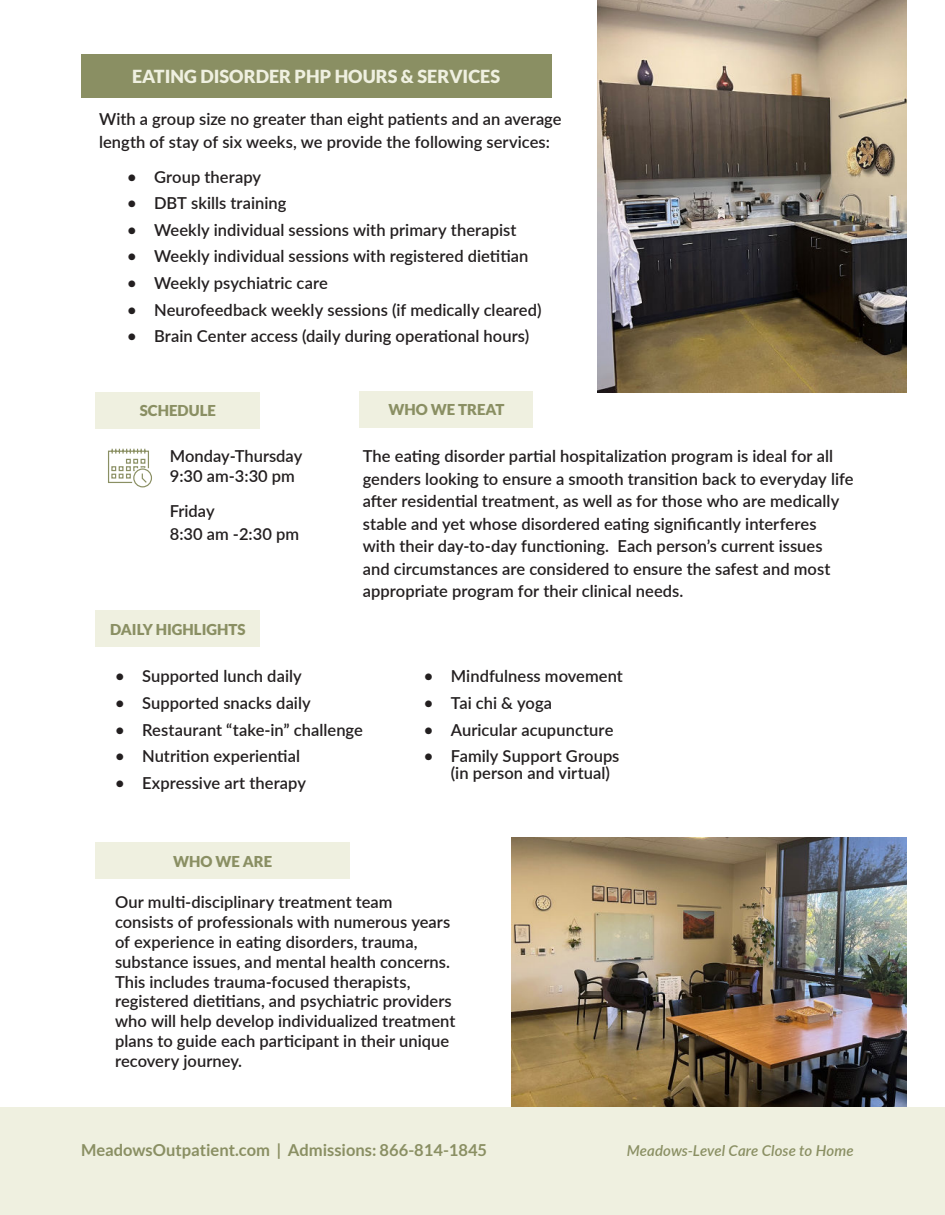
<style>
.page{position:relative;width:945px;height:1215px;background:#fff}
.page>*{position:absolute;margin:0;border:0;box-sizing:border-box;transform-origin:0 0}
.t1{font:900 18px "Lato";color:#eff0e0}
.t2{font:600 16.5px/19.8px "Lato";letter-spacing:.005em;color:#231f20}
.t3{font:700 16.5px "Lato";color:#8a8f63}
.t4{font:900 15px "Lato";color:#8a8f63}
.t5{font:italic 600 15px "Lato";letter-spacing:.005em;color:#8a8f63}
</style>
<div class="page">
<div style="left:81px;top:54px;width:470px;height:43px;background:#8a8f63"></div>
<div style="left:0;top:1107px;width:945px;height:108px;background:#eff0e0"></div>
<div style="left:96px;top:392px;width:164px;height:36px;background:#eff0e0"></div>
<div style="left:96px;top:611px;width:164px;height:36px;background:#eff0e0"></div>
<div style="left:96px;top:843px;width:254px;height:36px;background:#eff0e0"></div>
<div style="left:360px;top:391px;width:173px;height:36px;background:#eff0e0"></div>
<img style="left:597px;top:0;width:309px;height:392px">
<svg style="left:108px;top:448px;width:44px;height:40px"></svg>
<img style="left:512px;top:837px;width:394px;height:270px">
<p class="t1" style="left:132px;top:66px;width:370px">EATING DISORDER PHP HOURS &amp; SERVICES</p>
<p class="t2" style="left:99px;top:107px;width:464px;line-height:22.5px">With a group size no greater than eight patients and an average length of stay of six weeks, we provide the following services:</p>
<p class="t2" style="left:127px;top:168px;width:136px">• Group therapy</p>
<p class="t2" style="left:127px;top:193px;width:161px">• DBT skills training</p>
<p class="t2" style="left:127px;top:219px;width:391px">• Weekly individual sessions with primary therapist</p>
<p class="t2" style="left:127px;top:246px;width:403px">• Weekly individual sessions with registered dietitian</p>
<p class="t2" style="left:127px;top:272px;width:202px">• Weekly psychiatric care</p>
<p class="t2" style="left:127px;top:299px;width:416px">• Neurofeedback weekly sessions (if medically cleared)</p>
<p class="t2" style="left:127px;top:326px;width:404px">• Brain Center access (daily during operational hours)</p>
<p class="t4" style="left:140px;top:402px;width:78px">SCHEDULE</p>
<p class="t2" style="left:170px;top:445px;width:134px;line-height:20.2px">Monday-Thursday<br>9:30 am-3:30 pm</p>
<p class="t2" style="left:170px;top:498px;width:131px;line-height:23.2px">Friday<br>8:30 am -2:30 pm</p>
<p class="t4" style="left:110px;top:621px;width:137px">DAILY HIGHLIGHTS</p>
<p class="t4" style="left:388px;top:401px;width:118px">WHO WE TREAT</p>
<p class="t2" style="left:363px;top:444px;width:492px;line-height:22.5px">The eating disorder partial hospitalization program is ideal for all genders looking to ensure a smooth transition back to everyday life after residential treatment, as well as for those who are medically stable and yet whose disordered eating significantly interferes<br>with their day-to-day functioning. Each person’s current issues and circumstances are considered to ensure the safest and most appropriate program for their clinical needs.</p>
<p class="t2" style="left:115px;top:668px;width:188px">• Supported lunch daily</p>
<p class="t2" style="left:115px;top:694px;width:197px">• Supported snacks daily</p>
<p class="t2" style="left:115px;top:721px;width:249px">• Restaurant “take-in” challenge</p>
<p class="t2" style="left:115px;top:747px;width:187px">• Nutrition experiential</p>
<p class="t2" style="left:115px;top:774px;width:193px">• Expressive art therapy</p>
<p class="t4" style="left:173px;top:853px;width:101px">WHO WE ARE</p>
<p class="t2" style="left:424px;top:668px;width:201px">• Mindfulness movement</p>
<p class="t2" style="left:424px;top:694px;width:130px">• Tai chi &amp; yoga</p>
<p class="t2" style="left:424px;top:721px;width:191px">• Auricular acupuncture</p>
<p class="t2" style="left:451px;top:749px;width:170px;line-height:16.8px;text-indent:-27px">• Family Support Groups (in person and virtual)</p>
<p class="t2" style="left:115px;top:892px;width:342px">Our multi-disciplinary treatment team consists of professionals with numerous years of experience in eating disorders, trauma, substance issues, and mental health concerns.<br>This includes trauma-focused therapists, registered dietitians, and psychiatric providers who will help develop individualized treatment plans to guide each participant in their unique recovery journey.</p>
<p class="t3" style="left:81px;top:1143px;width:408px">MeadowsOutpatient.com | Admissions: 866-814-1845</p>
<p class="t5" style="left:627px;top:1145px;width:228px">Meadows-Level Care Close to Home</p>
</div>
